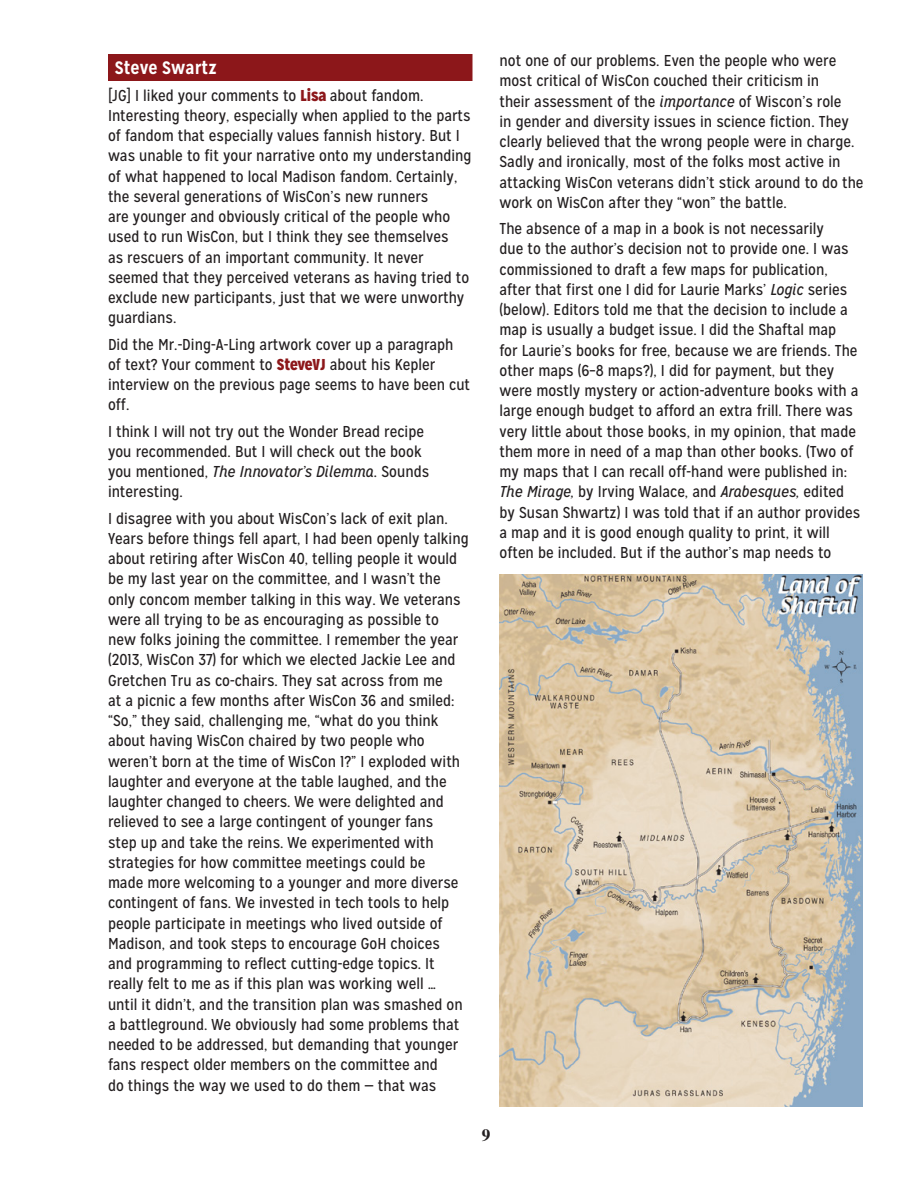
<style>
.page{position:relative;width:918px;height:1188px;background:#fff}
.page>*{position:absolute;margin:0;border:0;box-sizing:border-box;transform-origin:0 0}
.t1{font:700 18px "Mission Gothic";color:#fff}
.t2{font:700 17.25px "Times LT Std";color:#231f20}
.t3{font:15.75px/20.2px "Mission Gothic";color:#231f20}
.s1{font-weight:900;color:#8c171a}
.s2{font-style:italic}
</style>
<div class="page">
<div style="left:108px;top:54px;width:364px;height:27px;background:#8c171a"></div>
<img style="left:500px;top:574px;width:362px;height:533px">
<p class="t1" style="left:115px;top:57px;width:104px">Steve Swartz</p>
<p class="t3" style="left:108px;top:85px;width:365px">[JG] I liked your comments to <span class="s1">Lisa</span> about fandom.<br>Interesting theory, especially when applied to the parts of fandom that especially values fannish history. But I was unable to fit your narrative onto my understanding of what happened to local Madison fandom. Certainly, the several generations of WisCon’s new runners<br>are younger and obviously critical of the people who used to run WisCon, but I think they see themselves<br>as rescuers of an important community. It never seemed that they perceived veterans as having tried to exclude new participants, just that we were unworthy guardians.</p>
<p class="t3" style="left:108px;top:334px;width:364px">Did the Mr.-Ding-A-Ling artwork cover up a paragraph of text? Your comment to <span class="s1">SteveVJ</span> about his Kepler interview on the previous page seems to have been cut off.</p>
<p class="t3" style="left:108px;top:421px;width:323px">I think I will not try out the Wonder Bread recipe you recommended. But I will check out the book you mentioned, <span class="s2">The Innovator’s Dilemma.</span> Sounds interesting.</p>
<p class="t3" style="left:108px;top:508px;width:362px">I disagree with you about WisCon’s lack of exit plan.<br>Years before things fell apart, I had been openly talking about retiring after WisCon 40, telling people it would be my last year on the committee, and I wasn’t the only concom member talking in this way. We veterans were all trying to be as encouraging as possible to new folks joining the committee. I remember the year (2013, WisCon 37) for which we elected Jackie Lee and Gretchen Tru as co-chairs. They sat across from me<br>at a picnic a few months after WisCon 36 and smiled: “So,” they said, challenging me, “what do you think about having WisCon chaired by two people who weren’t born at the time of WisCon 1?” I exploded with laughter and everyone at the table laughed, and the laughter changed to cheers. We were delighted and relieved to see a large contingent of younger fans<br>step up and take the reins. We experimented with strategies for how committee meetings could be<br>made more welcoming to a younger and more diverse contingent of fans. We invested in tech tools to help people participate in meetings who lived outside of Madison, and took steps to encourage GoH choices<br>and programming to reflect cutting-edge topics. It really felt to me as if this plan was working well … until it didn’t, and the transition plan was smashed on a battleground. We obviously had some problems that needed to be addressed, but demanding that younger fans respect older members on the committee and<br>do things the way we used to do them — that was</p>
<p class="t3" style="left:499px;top:51px;width:366px">not one of our problems. Even the people who were most critical of WisCon couched their criticism in<br>their assessment of the <span class="s2">importance</span> of Wiscon’s role<br>in gender and diversity issues in science fiction. They clearly believed that the wrong people were in charge.<br>Sadly and ironically, most of the folks most active in attacking WisCon veterans didn’t stick around to do the work on WisCon after they “won” the battle.</p>
<p class="t3" style="left:499px;top:219px;width:362px">The absence of a map in a book is not necessarily<br>due to the author’s decision not to provide one. I was commissioned to draft a few maps for publication, after that first one I did for Laurie Marks’ <span class="s2">Logic</span> series (below). Editors told me that the decision to include a map is usually a budget issue. I did the Shaftal map<br>for Laurie’s books for free, because we are friends. The other maps (6–8 maps?), I did for payment, but they were mostly mystery or action-adventure books with a large enough budget to afford an extra frill. There was very little about those books, in my opinion, that made them more in need of a map than other books. (Two of my maps that I can recall off-hand were published in:<br><span class="s2">The Mirage,</span> by Irving Walace, and <span class="s2">Arabesques,</span> edited by Susan Shwartz) I was told that if an author provides a map and it is good enough quality to print, it will often be included. But if the author’s map needs to</p>
<p class="t2" style="left:482px;top:1125px;width:10px">9</p>
</div>
